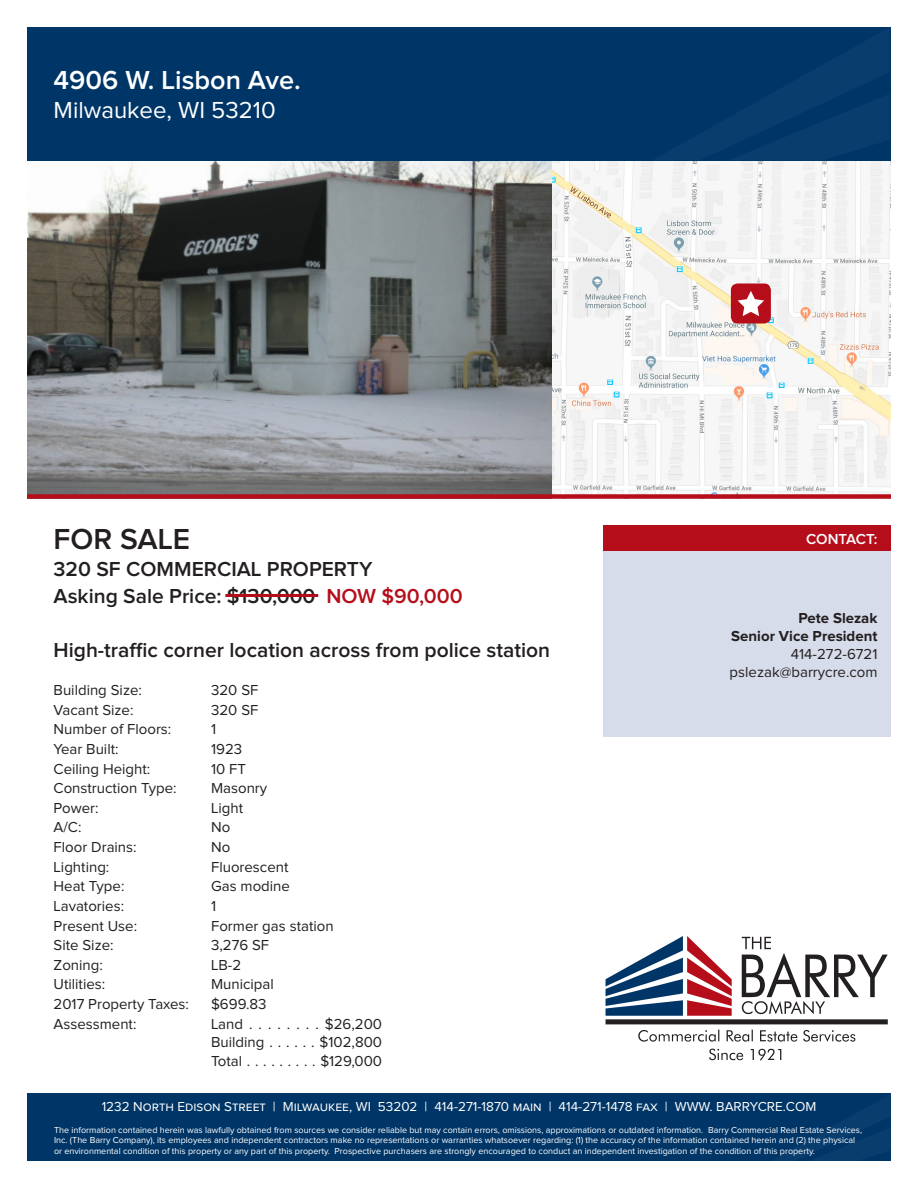
<style>
.page{position:relative;width:918px;height:1188px;background:#fff}
.page>*{position:absolute;margin:0;border:0;box-sizing:border-box;transform-origin:0 0}
.property_info{font:600 30px "Proxima Nova";color:#231f20}
.t1{font:600 27px "Proxima Nova";color:#fff}
.t2{font:24px "Proxima Nova";color:#fff}
.property_info-2{font:600 21px "Proxima Nova";color:#231f20}
.bullets{font:15px/18px "Proxima Nova";color:#231f20}
.side_bar_bold_copy{font:15px/18px "Proxima Nova";color:#231f20;text-align:right}
.t3{font:600 15px "Proxima Nova";color:#fff}
.side_bar_copy{font:13.5px "Proxima Nova";color:#fff}
.disclaimer{font:9px/10.8px "Proxima Nova";color:#fff}
.s1{color:#b50e1a}
.s2{font-weight:700}
</style>
<div class="page">
<img style="left:27px;top:161px;width:525px;height:333px">
<div style="left:27px;top:1094px;width:864px;height:67px;background:#003667"></div>
<svg style="left:606px;top:936px;width:126px;height:80px"></svg>
<svg style="left:742px;top:937px;width:146px;height:77px"></svg>
<svg style="left:709px;top:1049px;width:72px;height:12px"></svg>
<svg style="left:638px;top:1030px;width:217px;height:12px"></svg>
<div style="left:606px;top:1019px;width:282px;height:5px;background:#231f20"></div>
<img style="left:552px;top:161px;width:339px;height:333px">
<div style="left:27px;top:27px;width:864px;height:134px;background:#003667"></div>
<div style="left:27px;top:494px;width:864px;height:5px;background:#b50e1a"></div>
<div style="left:604px;top:551px;width:287px;height:185px;background:#d6dce9"></div>
<div style="left:604px;top:526px;width:287px;height:25px;background:#b50e1a"></div>
<div style="left:731px;top:284px;width:40px;height:40px;background:#b50e1a;border-radius:7px"></div>
<svg style="left:738px;top:291px;width:26px;height:25px"></svg>
<hr style="left:225px;top:594px;width:93px;height:3px;background:#b50e1a">
<p class="t1" style="left:54px;top:68px;width:249px">4906 W. Lisbon Ave.</p>
<p class="t2" style="left:54px;top:99px;width:224px">Milwaukee, WI 53210</p>
<p class="property_info" style="left:54px;top:526px;width:138px">FOR SALE</p>
<p class="property_info-2" style="left:54px;top:560px;width:320px">320 SF COMMERCIAL PROPERTY</p>
<p class="property_info-2" style="left:54px;top:587px;width:411px">Asking Sale Price: $130,000 <span class="s1">NOW $90,000</span></p>
<p class="property_info-2" style="left:54px;top:641px;width:498px">High-traffic corner location across from police station</p>
<p class="bullets" style="left:54px;top:682px;width:90px">Building Size:</p>
<p class="bullets" style="left:211px;top:682px;width:49px">320 SF</p>
<p class="bullets" style="left:54px;top:701px;width:81px">Vacant Size:</p>
<p class="bullets" style="left:211px;top:701px;width:49px">320 SF</p>
<p class="bullets" style="left:54px;top:721px;width:119px">Number of Floors:</p>
<p class="bullets" style="left:211px;top:721px;width:7px">1</p>
<p class="bullets" style="left:54px;top:741px;width:66px">Year Built:</p>
<p class="bullets" style="left:211px;top:741px;width:33px">1923</p>
<p class="bullets" style="left:54px;top:760px;width:98px">Ceiling Height:</p>
<p class="bullets" style="left:211px;top:760px;width:36px">10 FT</p>
<p class="bullets" style="left:54px;top:780px;width:125px">Construction Type:</p>
<p class="bullets" style="left:211px;top:780px;width:58px">Masonry</p>
<p class="bullets" style="left:54px;top:800px;width:46px">Power:</p>
<p class="bullets" style="left:211px;top:800px;width:34px">Light</p>
<p class="bullets" style="left:54px;top:819px;width:29px">A/C:</p>
<p class="bullets" style="left:211px;top:819px;width:21px">No</p>
<p class="bullets" style="left:54px;top:839px;width:85px">Floor Drains:</p>
<p class="bullets" style="left:211px;top:839px;width:21px">No</p>
<p class="bullets" style="left:54px;top:858px;width:57px">Lighting:</p>
<p class="bullets" style="left:211px;top:858px;width:79px">Fluorescent</p>
<p class="bullets" style="left:54px;top:878px;width:72px">Heat Type:</p>
<p class="bullets" style="left:211px;top:878px;width:80px">Gas modine</p>
<p class="bullets" style="left:54px;top:898px;width:72px">Lavatories:</p>
<p class="bullets" style="left:211px;top:898px;width:7px">1</p>
<p class="bullets" style="left:54px;top:917px;width:85px">Present Use:</p>
<p class="bullets" style="left:211px;top:917px;width:124px">Former gas station</p>
<p class="bullets" style="left:54px;top:937px;width:61px">Site Size:</p>
<p class="bullets" style="left:211px;top:937px;width:60px">3,276 SF</p>
<p class="bullets" style="left:54px;top:956px;width:51px">Zoning:</p>
<p class="bullets" style="left:211px;top:956px;width:32px">LB-2</p>
<p class="bullets" style="left:54px;top:976px;width:53px">Utilities:</p>
<p class="bullets" style="left:211px;top:976px;width:64px">Municipal</p>
<p class="bullets" style="left:54px;top:996px;width:137px">2017 Property Taxes:</p>
<p class="bullets" style="left:211px;top:996px;width:57px">$699.83</p>
<p class="bullets" style="left:54px;top:1015px;width:84px">Assessment:</p>
<p class="bullets" style="left:211px;top:1015px;width:172px">Land . . . . . . . . $26,200<br>Building . . . . . . $102,800</p>
<p class="bullets" style="left:211px;top:1053px;width:172px">Total . . . . . . . . . $129,000</p>
<p class="t3" style="left:806px;top:533px;width:73px">CONTACT:</p>
<p class="side_bar_bold_copy" style="left:730px;top:609px;width:149px"><span class="s2">Pete Slezak<br>Senior Vice President<br></span>414-272-6721 pslezak@barrycre.com</p>
<p class="side_bar_copy" style="left:102px;top:1100px;width:716px">1232 North Edison Street | Milwaukee, WI 53202 | 414-271-1870 main | 414-271-1478 fax | WWW. BARRYCRE.COM</p>
<p class="disclaimer" style="left:54px;top:1125px;width:810px">The information contained herein was lawfully obtained from sources we consider reliable but may contain errors, omissions, approximations or outdated information. Barry Commercial Real Estate Services,<br>Inc. (The Barry Company), its employees and independent contractors make no representations or warranties whatsoever regarding: (1) the accuracy of the information contained herein and (2) the physical or environmental condition of this property or any part of this property. Prospective purchasers are strongly encouraged to conduct an independent investigation of the condition of this property.</p>
</div>
